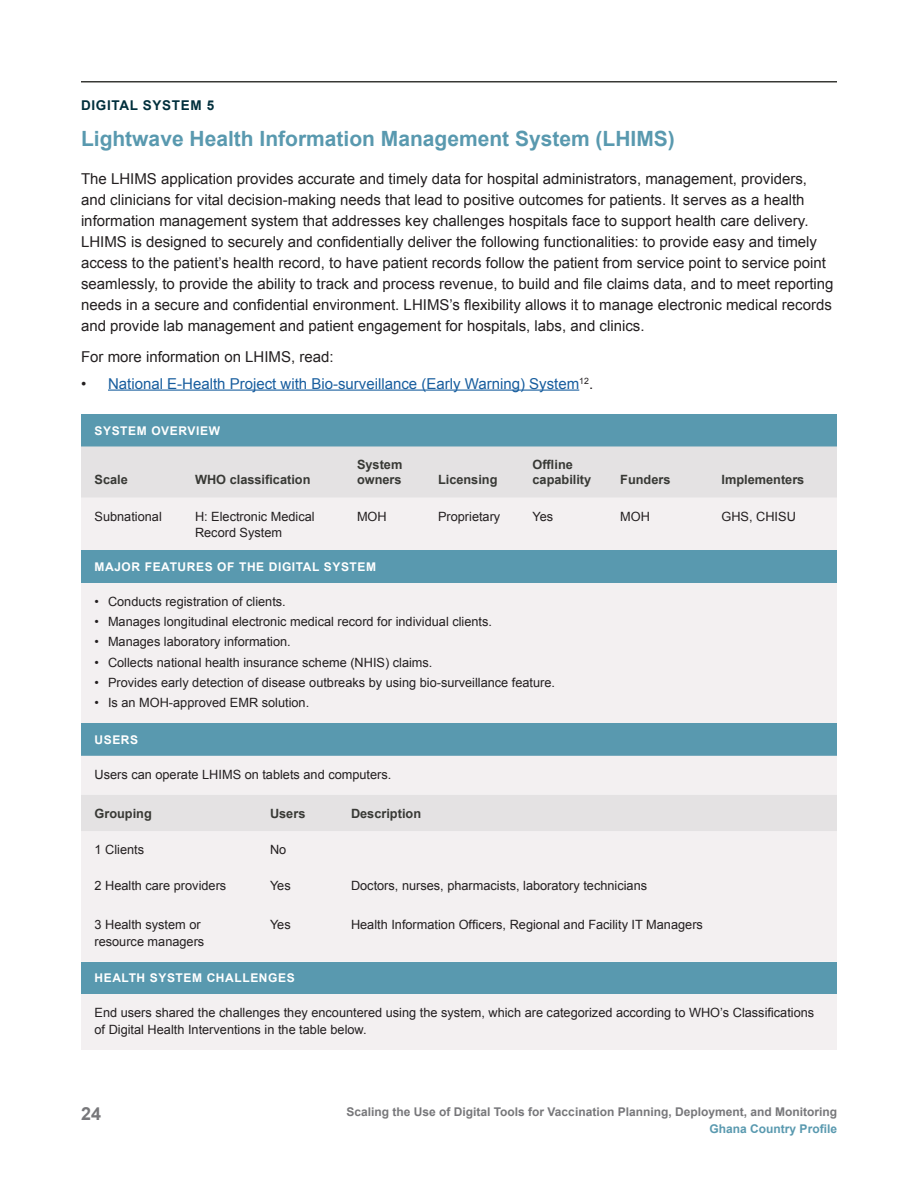
<style>
.page{position:relative;width:918px;height:1188px;background:#fff}
.page>*{position:absolute;margin:0;border:0;box-sizing:border-box;transform-origin:0 0}
.Section_head__solution_combo{font:700 21px "Arial";color:#5999af}
.t1{font:700 18px "Arial";color:#77777a}
.Text__body{font:15px/21px "Arial";color:#231f20}
.t2{font:15px "Arial";color:#175d9e}
.Section_head__solution_combo-2{font:700 13.5px "Arial";letter-spacing:.05em;color:#002f3c}
.Table_text{font:12.75px/16.5px "Arial";color:#231f20}
.PS_text_head{font:700 12.75px/15px "Arial";color:#383935}
.t3{font:700 12px "Arial";color:#77777a}
.PS_section_head{font:700 12px "Arial";letter-spacing:.05em;color:#fff}
.t4{font:700 12px "Arial";color:#5999af}
.s1{color:#231f20}
</style>
<div class="page">
<hr style="left:81px;top:81px;width:756px;height:1px;background:#383935">
<hr style="left:108px;top:390px;width:471px;height:1px;background:#175d9e">
<div style="left:81px;top:414px;width:756px;height:32px;background:#5999af"></div>
<div style="left:81px;top:446px;width:756px;height:105px;background:#ebe9ea"></div>
<div style="left:81px;top:551px;width:756px;height:32px;background:#5999af"></div>
<div style="left:81px;top:583px;width:756px;height:140px;background:#f3f0f1"></div>
<div style="left:81px;top:723px;width:756px;height:33px;background:#5999af"></div>
<div style="left:81px;top:756px;width:756px;height:206px;background:#f3f0f1"></div>
<div style="left:81px;top:795px;width:756px;height:36px;background:#e4e2e3"></div>
<div style="left:81px;top:962px;width:756px;height:32px;background:#5999af"></div>
<div style="left:81px;top:994px;width:756px;height:56px;background:#f3f0f1"></div>
<p class="Section_head__solution_combo-2" style="left:81px;top:96px;width:135px">DIGITAL SYSTEM 5</p>
<p class="Section_head__solution_combo" style="left:81px;top:124px;width:595px">Lightwave Health Information Management System (LHIMS)</p>
<p class="Text__body" style="left:81px;top:168px;width:754px">The LHIMS application provides accurate and timely data for hospital administrators, management, providers, and clinicians for vital decision-making needs that lead to positive outcomes for patients. It serves as a health information management system that addresses key challenges hospitals face to support health care delivery.<br>LHIMS is designed to securely and confidentially deliver the following functionalities: to provide easy and timely access to the patient’s health record, to have patient records follow the patient from service point to service point seamlessly, to provide the ability to track and process revenue, to build and file claims data, and to meet reporting needs in a secure and confidential environment. LHIMS’s flexibility allows it to manage electronic medical records and provide lab management and patient engagement for hospitals, labs, and clinics.</p>
<p class="Text__body" style="left:81px;top:347px;width:254px">For more information on LHIMS, read:</p>
<p class="t2" style="left:81px;top:373px;width:514px"><span class="s1">•</span> National E-Health Project with Bio-surveillance (Early Warning) System<sup>12</sup><span class="s1">.</span></p>
<p class="PS_section_head" style="left:94px;top:422px;width:127px">SYSTEM OVERVIEW</p>
<p class="PS_text_head" style="left:94px;top:473px;width:35px">Scale</p>
<p class="PS_text_head" style="left:195px;top:473px;width:117px">WHO classification</p>
<p class="PS_text_head" style="left:357px;top:458px;width:47px">System owners</p>
<p class="PS_text_head" style="left:438px;top:473px;width:61px">Licensing</p>
<p class="PS_text_head" style="left:532px;top:458px;width:60px">Offline capability</p>
<p class="PS_text_head" style="left:620px;top:473px;width:52px">Funders</p>
<p class="PS_text_head" style="left:722px;top:473px;width:84px">Implementers</p>
<p class="Table_text" style="left:94px;top:508px;width:69px">Subnational</p>
<p class="Table_text" style="left:195px;top:508px;width:121px">H: Electronic Medical<br>Record System</p>
<p class="Table_text" style="left:357px;top:508px;width:31px">MOH</p>
<p class="Table_text" style="left:438px;top:508px;width:64px">Proprietary</p>
<p class="Table_text" style="left:532px;top:508px;width:22px">Yes</p>
<p class="Table_text" style="left:620px;top:508px;width:31px">MOH</p>
<p class="Table_text" style="left:722px;top:508px;width:76px">GHS, CHISU</p>
<p class="PS_section_head" style="left:94px;top:559px;width:283px">MAJOR FEATURES OF THE DIGITAL SYSTEM</p>
<p class="Table_text" style="left:94px;top:593px;width:193px">• Conducts registration of clients.</p>
<p class="Table_text" style="left:94px;top:613px;width:399px">• Manages longitudinal electronic medical record for individual clients.</p>
<p class="Table_text" style="left:94px;top:634px;width:198px">• Manages laboratory information.</p>
<p class="Table_text" style="left:94px;top:654px;width:340px">• Collects national health insurance scheme (NHIS) claims.</p>
<p class="Table_text" style="left:94px;top:674px;width:462px">• Provides early detection of disease outbreaks by using bio-surveillance feature.</p>
<p class="Table_text" style="left:94px;top:694px;width:216px">• Is an MOH-approved EMR solution.</p>
<p class="PS_section_head" style="left:94px;top:732px;width:45px">USERS</p>
<p class="Table_text" style="left:94px;top:766px;width:298px">Users can operate LHIMS on tablets and computers.</p>
<p class="PS_text_head" style="left:94px;top:806px;width:59px">Grouping</p>
<p class="PS_text_head" style="left:270px;top:806px;width:37px">Users</p>
<p class="PS_text_head" style="left:351px;top:806px;width:72px">Description</p>
<p class="Table_text" style="left:94px;top:841px;width:51px">1 Clients</p>
<p class="Table_text" style="left:270px;top:841px;width:18px">No</p>
<p class="Table_text" style="left:94px;top:878px;width:133px">2 Health care providers</p>
<p class="Table_text" style="left:270px;top:878px;width:22px">Yes</p>
<p class="Table_text" style="left:351px;top:878px;width:298px">Doctors, nurses, pharmacists, laboratory technicians</p>
<p class="Table_text" style="left:94px;top:917px;width:111px">3 Health system or resource managers</p>
<p class="Table_text" style="left:270px;top:917px;width:22px">Yes</p>
<p class="Table_text" style="left:351px;top:917px;width:353px">Health Information Officers, Regional and Facility IT Managers</p>
<p class="PS_section_head" style="left:94px;top:970px;width:202px">HEALTH SYSTEM CHALLENGES</p>
<p class="Table_text" style="left:94px;top:1004px;width:721px">End users shared the challenges they encountered using the system, which are categorized according to WHO’s Classifications of Digital Health Interventions in the table below.</p>
<p class="t1" style="left:81px;top:1102px;width:22px">24</p>
<p class="t3" style="left:347px;top:1104px;width:492px">Scaling the Use of Digital Tools for Vaccination Planning, Deployment, and Monitoring</p>
<p class="t4" style="left:710px;top:1120px;width:129px">Ghana Country Profile</p>
</div>
